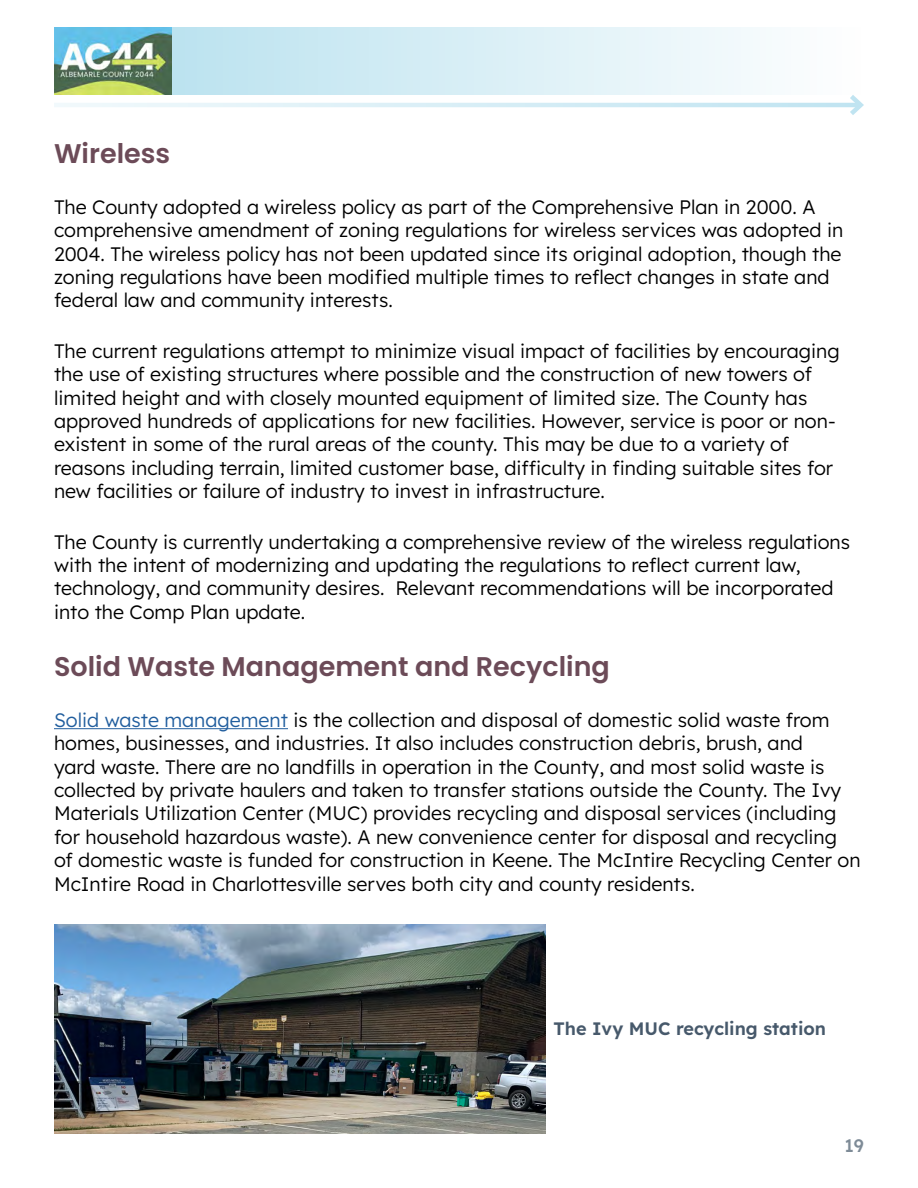
<style>
.page{position:relative;width:918px;height:1188px;background:#fff}
.page>*{position:absolute;margin:0;border:0;box-sizing:border-box;transform-origin:0 0}
.t1{font:600 27px "Poppins";color:#6c4b58}
.t2{font:300 19.5px/23.4px "Lexend Deca";color:#000}
.t3{font:600 18px "Lexend Deca";color:#47596b}
.t4{font:500 18px "Lexend Deca";color:#7e8b97}
.s1{color:#215e9e}
</style>
<div class="page">
<svg style="left:172px;top:27px;width:588px;height:68px;background:#d7eef5"></svg>
<img style="left:54px;top:27px;width:118px;height:68px">
<svg style="left:54px;top:103px;width:791px;height:4px;background:#d9eef6"></svg>
<svg style="left:845px;top:95px;width:19px;height:20px"></svg>
<hr style="left:54px;top:728px;width:234px;height:1px;background:#215e9e">
<img style="left:54px;top:924px;width:491px;height:210px">
<h1 class="t1" style="left:54px;top:138px;width:118px">Wireless</h1>
<p class="t2" style="left:54px;top:194px;width:791px">The County adopted a wireless policy as part of the Comprehensive Plan in 2000. A comprehensive amendment of zoning regulations for wireless services was adopted in 2004. The wireless policy has not been updated since its original adoption, though the zoning regulations have been modified multiple times to reflect changes in state and federal law and community interests.</p>
<p class="t2" style="left:54px;top:338px;width:787px">The current regulations attempt to minimize visual impact of facilities by encouraging the use of existing structures where possible and the construction of new towers of limited height and with closely mounted equipment of limited size. The County has approved hundreds of applications for new facilities. However, service is poor or non&shy;existent in some of the rural areas of the county. This may be due to a variety of reasons including terrain, limited customer base, difficulty in finding suitable sites for new facilities or failure of industry to invest in infrastructure.</p>
<p class="t2" style="left:54px;top:529px;width:798px">The County is currently undertaking a comprehensive review of the wireless regulations with the intent of modernizing and updating the regulations to reflect current law, technology, and community desires. Relevant recommendations will be incorporated into the Comp Plan update.</p>
<h1 class="t1" style="left:54px;top:651px;width:557px">Solid Waste Management and Recycling</h1>
<p class="t2" style="left:54px;top:707px;width:808px"><span class="s1">Solid waste management</span> is the collection and disposal of domestic solid waste from homes, businesses, and industries. It also includes construction debris, brush, and<br>yard waste. There are no landfills in operation in the County, and most solid waste is collected by private haulers and taken to transfer stations outside the County. The Ivy Materials Utilization Center (MUC) provides recycling and disposal services (including for household hazardous waste). A new convenience center for disposal and recycling of domestic waste is funded for construction in Keene. The McIntire Recycling Center on McIntire Road in Charlottesville serves both city and county residents.</p>
<p class="t3" style="left:554px;top:1016px;width:274px">The Ivy MUC recycling station</p>
<p class="t4" style="left:845px;top:1133px;width:21px">19</p>
</div>
